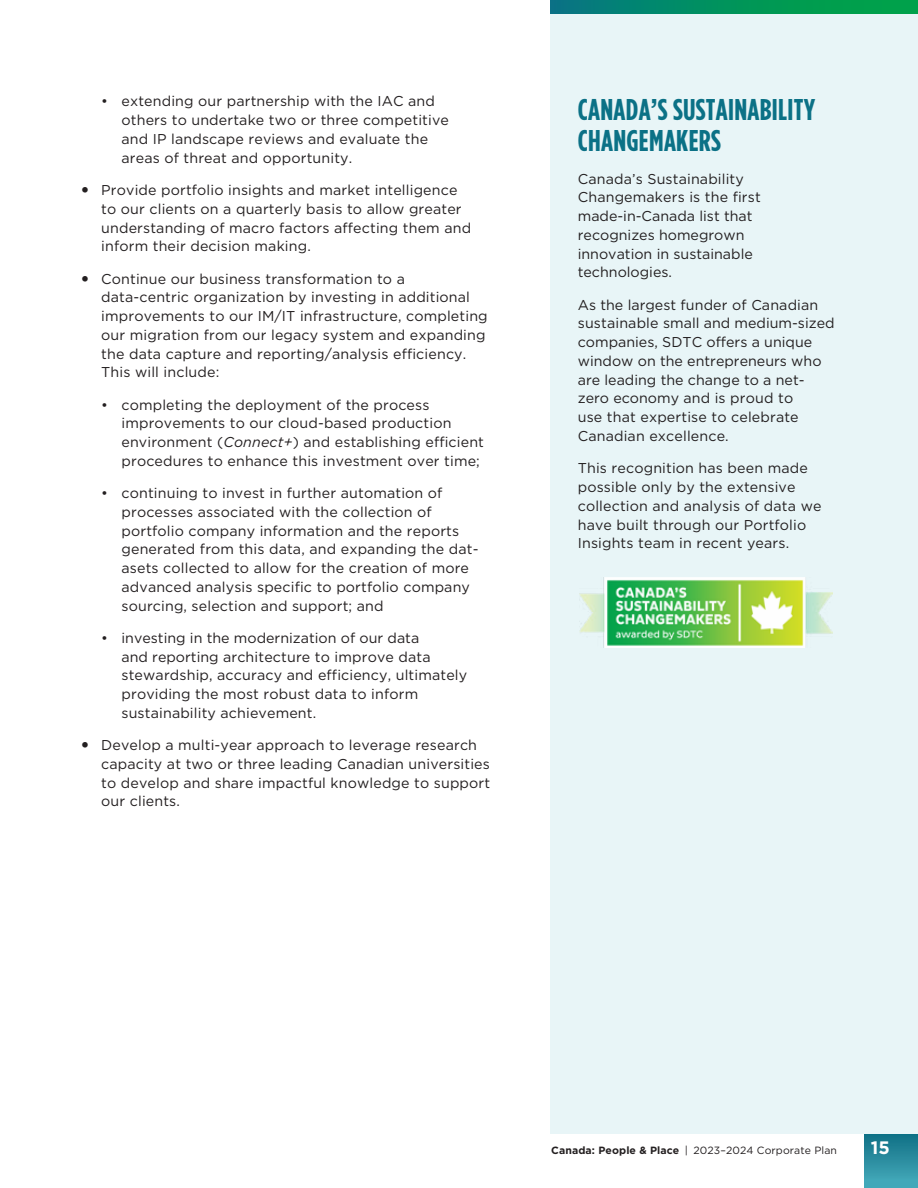
<style>
.page{position:relative;width:918px;height:1188px;background:#fff}
.page>*{position:absolute;margin:0;border:0;box-sizing:border-box;transform-origin:0 0}
.t1{font:700 condensed 30px/31.5px "Gotham HTF";letter-spacing:.01em;color:#0b7186}
.t2{font:700 18px "Gotham HTF";color:#fff}
.t3{font:14.25px/18.8px "Gotham HTF";letter-spacing:.01em;color:#231f20}
.t4{font:10.5px "Gotham HTF";letter-spacing:.01em;color:#231f20}
.s1{font-style:italic}
.s2{font-weight:700}
</style>
<div class="page">
<div style="left:551px;top:14px;width:367px;height:1120px;background:#e8f5f7"></div>
<svg style="left:551px;top:0;width:367px;height:14px;background:#01905f"></svg>
<img style="left:579px;top:578px;width:254px;height:70px">
<div style="left:864px;top:1134px;width:54px;height:54px;background:linear-gradient(to bottom,#107085,#46acbd)"></div>
<p class="t3" style="left:121px;top:92px;width:329px;text-indent:-20px">• extending our partnership with the IAC and others to undertake two or three competitive and IP landscape reviews and evaluate the areas of threat and opportunity.</p>
<p class="t3" style="left:101px;top:180px;width:371px;text-indent:-20px">• Provide portfolio insights and market intelligence to our clients on a quarterly basis to allow greater understanding of macro factors affecting them and inform their decision making.</p>
<p class="t3" style="left:101px;top:269px;width:388px;text-indent:-20px">• Continue our business transformation to a data-centric organization by investing in additional improvements to our IM/IT infrastructure, completing our migration from our legacy system and expanding the data capture and reporting/analysis efficiency.<br>This will include:</p>
<p class="t3" style="left:121px;top:395px;width:364px;text-indent:-20px">• completing the deployment of the process improvements to our cloud-based production environment (<span class="s1">Connect+</span>) and establishing efficient procedures to enhance this investment over time;</p>
<p class="t3" style="left:121px;top:483px;width:359px;text-indent:-20px">• continuing to invest in further automation of processes associated with the collection of portfolio company information and the reports generated from this data, and expanding the dat&shy;asets collected to allow for the creation of more advanced analysis specific to portfolio company sourcing, selection and support; and</p>
<p class="t3" style="left:121px;top:628px;width:347px;text-indent:-20px">• investing in the modernization of our data<br>and reporting architecture to improve data stewardship, accuracy and efficiency, ultimately providing the most robust data to inform sustainability achievement.</p>
<p class="t3" style="left:101px;top:735px;width:391px;text-indent:-20px">• Develop a multi-year approach to leverage research capacity at two or three leading Canadian universities to develop and share impactful knowledge to support our clients.</p>
<h4 class="t1" style="left:578px;top:93px;width:239px">CANADA’S SUSTAINABILITY<br>CHANGEMAKERS</h4>
<p class="t3" style="left:578px;top:169px;width:185px">Canada’s Sustainability<br>Changemakers is the first made-in-Canada list that recognizes homegrown innovation in sustainable technologies.</p>
<p class="t3" style="left:578px;top:295px;width:258px">As the largest funder of Canadian sustainable small and medium-sized companies, SDTC offers a unique window on the entrepreneurs who are leading the change to a net&shy;zero economy and is proud to<br>use that expertise to celebrate<br>Canadian excellence.</p>
<p class="t3" style="left:578px;top:459px;width:245px">This recognition has been made possible only by the extensive collection and analysis of data we have built through our Portfolio<br>Insights team in recent years.</p>
<p class="t4" style="left:551px;top:1145px;width:287px"><span class="s2">Canada: People &amp; Place</span> | 2023–2024 Corporate Plan</p>
<p class="t2" style="left:871px;top:1137px;width:21px">15</p>
</div>
